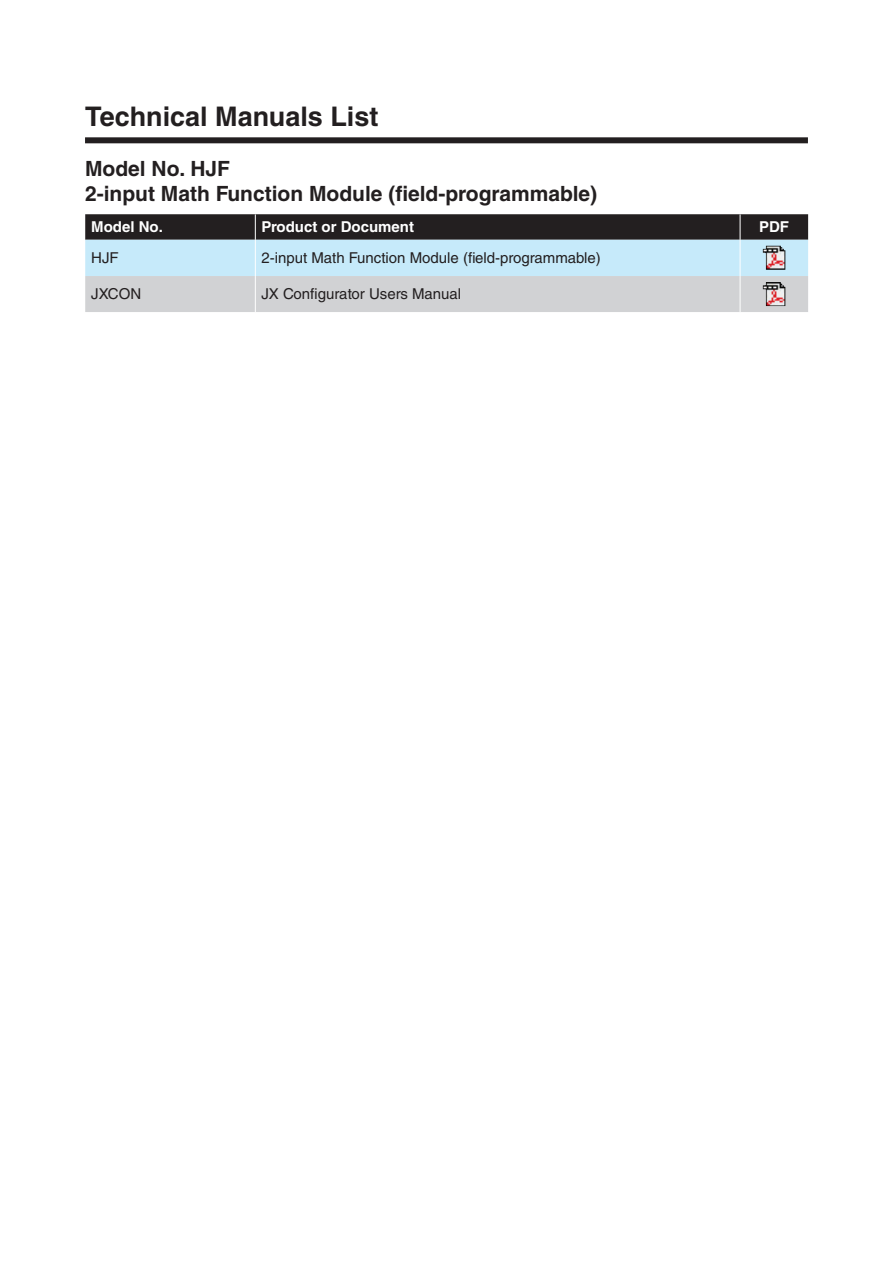
<style>
.page{position:relative;width:893px;height:1263px;background:#fff}
.page>*{position:absolute;margin:0;border:0;box-sizing:border-box;transform-origin:0 0}
.t1{font:700 27px "Helvetica LT Std";color:#231f20}
.t2{font:700 21px/25.2px "Helvetica LT Std";color:#231f20}
.t3{font:15px "Helvetica LT Std";color:#231f20}
.t4{font:700 15px "Helvetica LT Std";color:#fff}
</style>
<div class="page">
<svg style="left:85px;top:214px;width:723px;height:98px;background:#9facb2"></svg>
<hr style="left:255px;top:240px;width:1px;height:36px;background:#fff">
<hr style="left:740px;top:240px;width:1px;height:36px;background:#fff">
<hr style="left:255px;top:276px;width:1px;height:36px;background:#fff">
<hr style="left:740px;top:276px;width:1px;height:36px;background:#fff">
<img style="left:763px;top:246px;width:22px;height:24px">
<img style="left:763px;top:282px;width:22px;height:24px">
<div style="left:85px;top:137px;width:723px;height:6px;background:#231f20"></div>
<h1 class="t1" style="left:85px;top:100px;width:295px">Technical Manuals List</h1>
<h2 class="t2" style="left:85px;top:156px;width:514px">Model No. HJF<br>2-input Math Function Module (field-programmable)</h2>
<p class="t4" style="left:91px;top:218px;width:73px">Model No.</p>
<p class="t4" style="left:261px;top:218px;width:154px">Product or Document</p>
<p class="t4" style="left:759px;top:218px;width:32px">PDF</p>
<p class="t3" style="left:91px;top:249px;width:29px">HJF</p>
<p class="t3" style="left:261px;top:249px;width:341px">2-input Math Function Module (field-programmable)</p>
<p class="t3" style="left:91px;top:285px;width:52px">JXCON</p>
<p class="t3" style="left:261px;top:285px;width:201px">JX Configurator Users Manual</p>
</div>
